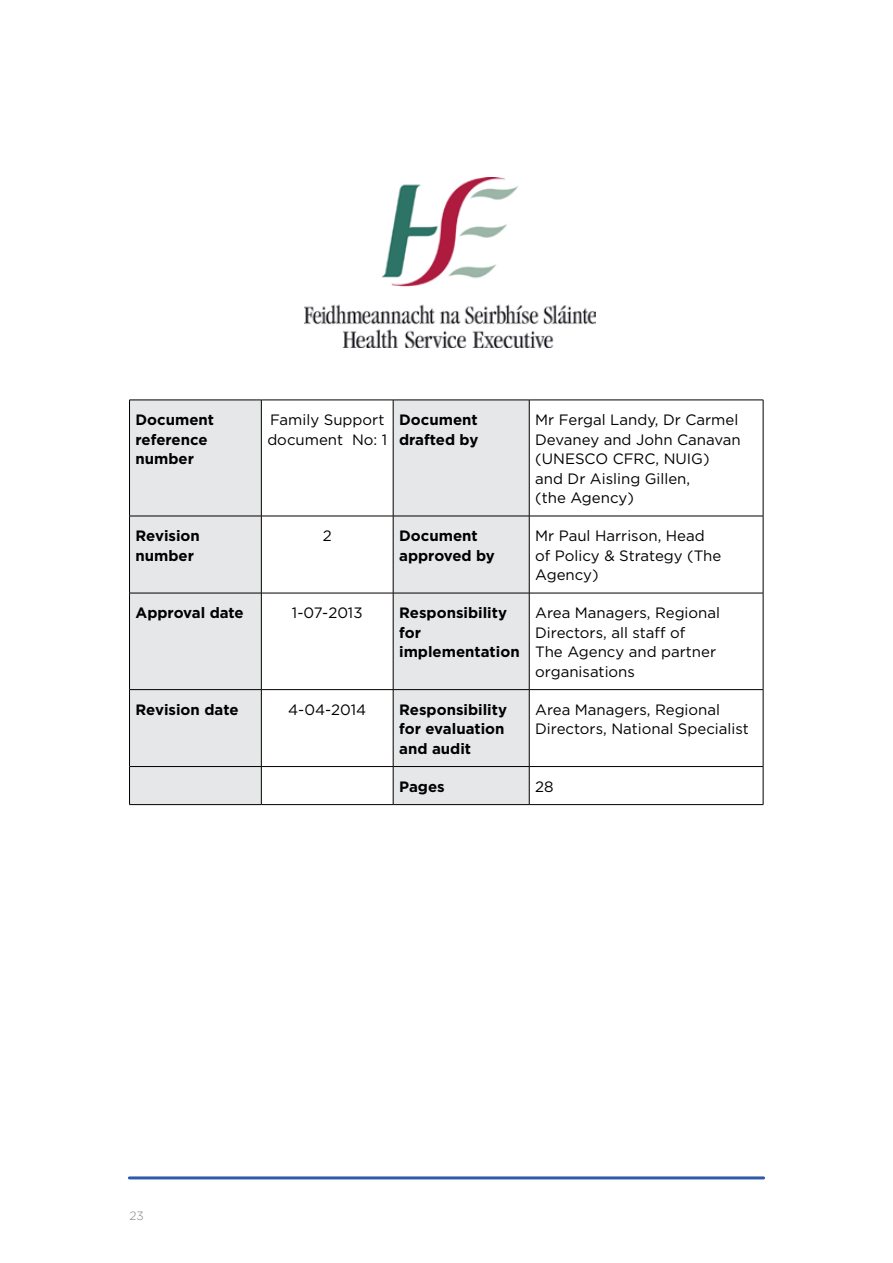
<style>
.page{position:relative;width:893px;height:1263px;background:#fff}
.page>*{position:absolute;margin:0;border:0;box-sizing:border-box;transform-origin:0 0}
.t1{font:15px/19.5px "Gotham";color:#000}
.t2{font:700 15px/19.5px "Gotham";color:#000}
.t3{font:300 12px "Gotham";color:#808285}
</style>
<div class="page">
<hr style="left:129px;top:1176px;width:635px;height:3px;background:#2a5caa">
<svg style="left:130px;top:401px;width:399px;height:403px;fill:#e6e7e8"></svg>
<hr style="left:129px;top:400px;width:132px;height:1px;background:#000">
<hr style="left:129px;top:400px;width:1px;height:116px;background:#000">
<hr style="left:261px;top:400px;width:132px;height:1px;background:#000">
<hr style="left:261px;top:400px;width:1px;height:116px;background:#000">
<hr style="left:393px;top:400px;width:136px;height:1px;background:#000">
<hr style="left:393px;top:400px;width:1px;height:116px;background:#000">
<hr style="left:529px;top:400px;width:234px;height:1px;background:#000">
<hr style="left:529px;top:400px;width:1px;height:116px;background:#000">
<hr style="left:763px;top:400px;width:1px;height:116px;background:#000">
<hr style="left:129px;top:516px;width:132px;height:1px;background:#000">
<hr style="left:129px;top:516px;width:1px;height:77px;background:#000">
<hr style="left:261px;top:516px;width:132px;height:1px;background:#000">
<hr style="left:261px;top:516px;width:1px;height:77px;background:#000">
<hr style="left:393px;top:516px;width:136px;height:1px;background:#000">
<hr style="left:393px;top:516px;width:1px;height:77px;background:#000">
<hr style="left:529px;top:516px;width:234px;height:1px;background:#000">
<hr style="left:529px;top:516px;width:1px;height:77px;background:#000">
<hr style="left:763px;top:516px;width:1px;height:77px;background:#000">
<hr style="left:129px;top:593px;width:132px;height:1px;background:#000">
<hr style="left:129px;top:593px;width:1px;height:96px;background:#000">
<hr style="left:261px;top:593px;width:132px;height:1px;background:#000">
<hr style="left:261px;top:593px;width:1px;height:96px;background:#000">
<hr style="left:393px;top:593px;width:136px;height:1px;background:#000">
<hr style="left:393px;top:593px;width:1px;height:96px;background:#000">
<hr style="left:529px;top:593px;width:234px;height:1px;background:#000">
<hr style="left:529px;top:593px;width:1px;height:96px;background:#000">
<hr style="left:763px;top:593px;width:1px;height:96px;background:#000">
<hr style="left:129px;top:689px;width:132px;height:1px;background:#000">
<hr style="left:129px;top:690px;width:1px;height:76px;background:#000">
<hr style="left:261px;top:689px;width:132px;height:1px;background:#000">
<hr style="left:261px;top:690px;width:1px;height:76px;background:#000">
<hr style="left:393px;top:689px;width:136px;height:1px;background:#000">
<hr style="left:393px;top:690px;width:1px;height:76px;background:#000">
<hr style="left:529px;top:689px;width:234px;height:1px;background:#000">
<hr style="left:529px;top:690px;width:1px;height:76px;background:#000">
<hr style="left:763px;top:690px;width:1px;height:76px;background:#000">
<hr style="left:129px;top:766px;width:132px;height:1px;background:#000">
<hr style="left:129px;top:767px;width:1px;height:37px;background:#000">
<hr style="left:261px;top:766px;width:132px;height:1px;background:#000">
<hr style="left:261px;top:767px;width:1px;height:37px;background:#000">
<hr style="left:393px;top:766px;width:136px;height:1px;background:#000">
<hr style="left:393px;top:767px;width:1px;height:37px;background:#000">
<hr style="left:529px;top:766px;width:234px;height:1px;background:#000">
<hr style="left:529px;top:767px;width:1px;height:37px;background:#000">
<hr style="left:763px;top:767px;width:1px;height:37px;background:#000">
<hr style="left:129px;top:804px;width:132px;height:1px;background:#000">
<hr style="left:261px;top:804px;width:132px;height:1px;background:#000">
<hr style="left:393px;top:804px;width:136px;height:1px;background:#000">
<hr style="left:529px;top:804px;width:234px;height:1px;background:#000">
<img style="left:305px;top:178px;width:290px;height:169px">
<p class="t2" style="left:136px;top:410px;width:80px">Document reference number</p>
<p class="t1" style="left:267px;top:410px;width:121px">Family Support document No: 1</p>
<p class="t2" style="left:399px;top:410px;width:81px">Document drafted by</p>
<p class="t1" style="left:535px;top:410px;width:207px">Mr Fergal Landy, Dr Carmel<br>Devaney and John Canavan (UNESCO CFRC, NUIG) and Dr Aisling Gillen,<br>(the Agency)</p>
<p class="t2" style="left:136px;top:526px;width:66px">Revision number</p>
<p class="t1" style="left:323px;top:526px;width:10px">2</p>
<p class="t2" style="left:399px;top:526px;width:97px">Document approved by</p>
<p class="t1" style="left:535px;top:526px;width:188px">Mr Paul Harrison, Head of Policy &amp; Strategy (The<br>Agency)</p>
<p class="t2" style="left:136px;top:603px;width:110px">Approval date</p>
<p class="t1" style="left:292px;top:603px;width:72px">1-07-2013</p>
<p class="t2" style="left:399px;top:603px;width:122px">Responsibility for implementation</p>
<p class="t1" style="left:535px;top:603px;width:186px">Area Managers, Regional<br>Directors, all staff of<br>The Agency and partner organisations</p>
<p class="t2" style="left:136px;top:699px;width:105px">Revision date</p>
<p class="t1" style="left:288px;top:700px;width:80px">4-04-2014</p>
<p class="t2" style="left:399px;top:699px;width:109px">Responsibility for evaluation and audit</p>
<p class="t1" style="left:535px;top:700px;width:215px">Area Managers, Regional<br>Directors, National Specialist</p>
<p class="t2" style="left:399px;top:776px;width:47px">Pages</p>
<p class="t1" style="left:535px;top:776px;width:20px">28</p>
<p class="t3" style="left:129px;top:1209px;width:16px">23</p>
</div>
